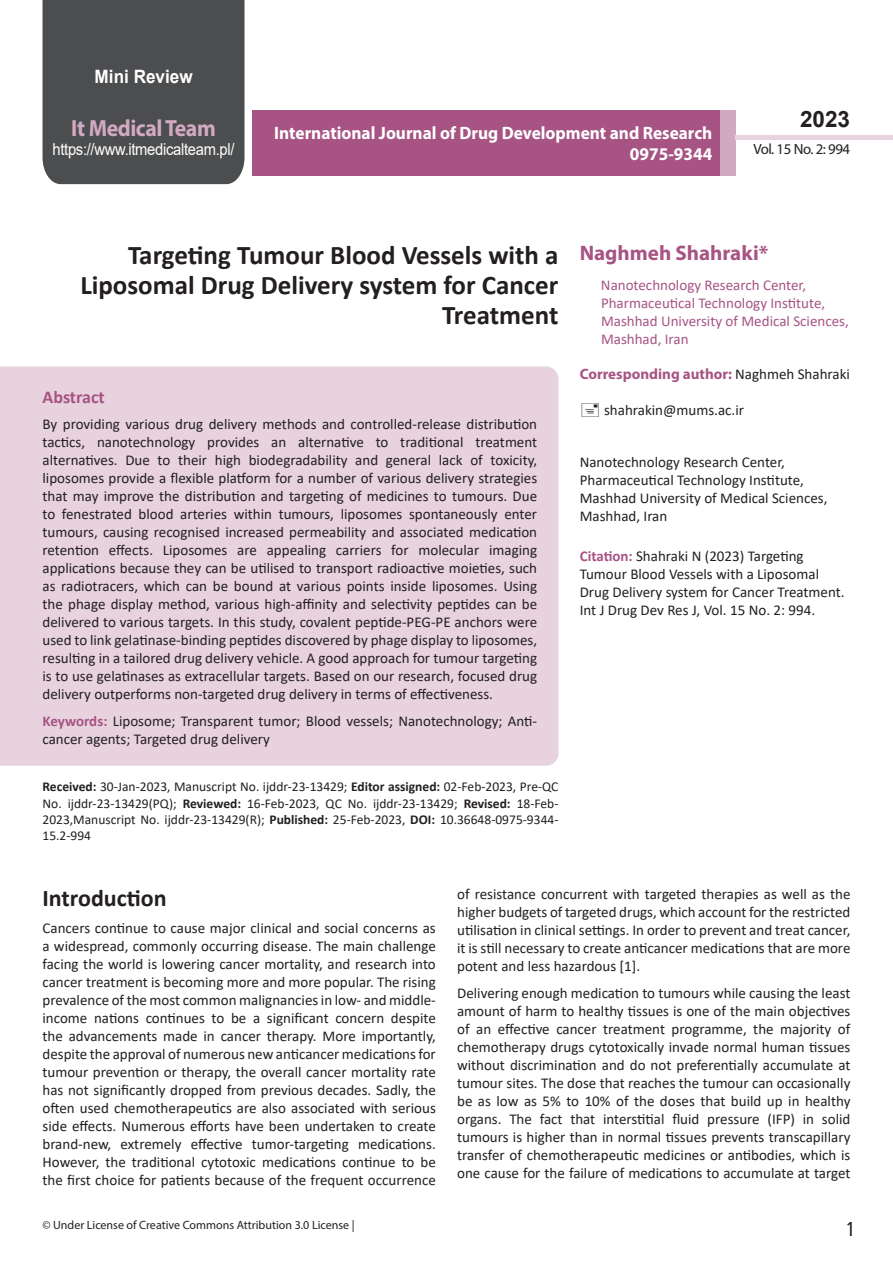
<style>
.page{position:relative;width:893px;height:1263px;background:#fff}
.page>*{position:absolute;margin:0;border:0;box-sizing:border-box;transform-origin:0 0}
.t1{font:700 27px/29.7px "Calibri";color:#231f20;text-align:right}
.t2{font:25.5px "Tunga";color:#231f20}
.side-heading{font:700 24px "Calibri";color:#231f20}
.t3{font:700 23.4px "Myriad Pro";letter-spacing:-.02em;color:#d1a9c1;scale:.93 1}
.t4{font:700 22.5px "Arial";color:#231f20}
.Normal__Web{font:700 21px "Myriad Pro";color:#a75484}
.t5{font:700 18.45px "Arial";color:#fff;scale:.93 1}
.t6{font:700 18px/21.6px "Myriad Pro";color:#fff;text-align:right;scale:.96 1}
.t7{font:700 18px "Calibri";color:#a75484}
.t8{font:16.5px "Arial";letter-spacing:-.02em;color:#fff;scale:.89 1}
.body_text{font:15px/18px "Calibri";color:#231f20;text-align:justify}
.endnote_text{font:15px/18px "Calibri";color:#231f20}
.endnote_text-2{font:15px/18px "Calibri";color:#a75484}
.endnote_text-3{font:700 15px "Myriad Pro";color:#a75484}
.t9{font:14.85px "Myriad Pro";letter-spacing:-.03em;color:#231f20}
.No_Spacing{font:13.5px/16.2px "Calibri";color:#231f20;text-align:justify}
.t10{font:12px "Myriad Pro";color:#231f20}
.s1{font-family:"Calibri";font-weight:400;color:#231f20}
.s2{font-weight:700;color:#a75484}
.s3{font-weight:700}
</style>
<div class="page">
<div style="left:43px;top:0;width:201px;height:184px;background:#4c4d4f"></div>
<div style="left:252px;top:110px;width:469px;height:66px;background:#a75484"></div>
<div style="left:720px;top:110px;width:16px;height:66px;background:#d1a9c1"></div>
<div style="left:736px;top:135px;width:157px;height:5px;background:#e7d2de"></div>
<div style="left:0;top:366px;width:558px;height:400px;background:#e7d2de"></div>
<p class="t5" style="left:95px;top:63px;width:107px">Mini Review</p>
<h3 class="t3" style="left:71px;top:113px;width:157px">It Medical Team</h3>
<p class="t8" style="left:52px;top:138px;width:206px">https://www.itmedicalteam.pl/</p>
<p class="t6" style="left:274px;top:121px;width:458px">International Journal of Drug Development and Research<br>0975-9344</p>
<h3 class="t4" style="left:800px;top:104px;width:52px">2023</h3>
<p class="t9" style="left:753px;top:140px;width:98px">Vol. 15 No. 2: 994</p>
<p class="t1" style="left:80px;top:240px;width:480px">Targeting Tumour Blood Vessels with a<br>Liposomal Drug Delivery system for Cancer<br>Treatment</p>
<p class="Normal__Web" style="left:580px;top:239px;width:190px">Naghmeh Shahraki*</p>
<p class="endnote_text-2" style="left:601px;top:276px;width:249px">Nanotechnology Research Center,<br>Pharmaceutical Technology Institute,<br>Mashhad University of Medical Sciences,<br>Mashhad, Iran</p>
<p class="endnote_text-3" style="left:580px;top:365px;width:272px">Corresponding author: <span class="s1">Naghmeh Shahraki</span></p>
<p class="endnote_text" style="left:604px;top:401px;width:141px">shahrakin@mums.ac.ir</p>
<p class="t7" style="left:43px;top:384px;width:64px">Abstract</p>
<p class="body_text" style="left:43px;top:415px;width:496px">By providing various drug delivery methods and controlled-release distribution tactics, nanotechnology provides an alternative to traditional treatment alternatives. Due to their high biodegradability and general lack of toxicity, liposomes provide a flexible platform for a number of various delivery strategies that may improve the distribution and targeting of medicines to tumours. Due to fenestrated blood arteries within tumours, liposomes spontaneously enter tumours, causing recognised increased permeability and associated medication retention effects. Liposomes are appealing carriers for molecular imaging applications because they can be utilised to transport radioactive moieties, such as radiotracers, which can be bound at various points inside liposomes. Using the phage display method, various high-affinity and selectivity peptides can be delivered to various targets. In this study, covalent peptide-PEG-PE anchors were used to link gelatinase-binding peptides discovered by phage display to liposomes, resulting in a tailored drug delivery vehicle. A good approach for tumour targeting is to use gelatinases as extracellular targets. Based on our research, focused drug delivery outperforms non-targeted drug delivery in terms of effectiveness.</p>
<p class="body_text" style="left:43px;top:711px;width:496px"><span class="s2">Keywords:</span> Liposome; Transparent tumor; Blood vessels; Nanotechnology; Anti&shy;cancer agents; Targeted drug delivery</p>
<p class="No_Spacing" style="left:43px;top:778px;width:517px"><span class="s3">Received:</span> 30-Jan-2023, Manuscript No. ijddr-23-13429; <span class="s3">Editor assigned:</span> 02-Feb-2023, Pre-QC No. ijddr-23-13429(PQ); <span class="s3">Reviewed:</span> 16-Feb-2023, QC No. ijddr-23-13429; <span class="s3">Revised:</span> 18-Feb-2023,Manuscript No. ijddr-23-13429(R); <span class="s3">Published:</span> 25-Feb-2023, <span class="s3">DOI:</span> 10.36648-0975-9344- 15.2-994</p>
<p class="endnote_text" style="left:580px;top:453px;width:249px">Nanotechnology Research Center,<br>Pharmaceutical Technology Institute,<br>Mashhad University of Medical Sciences,<br>Mashhad, Iran</p>
<p class="endnote_text" style="left:580px;top:546px;width:266px"><span class="s2">Citation:</span> Shahraki N (2023) Targeting Tumour Blood Vessels with a Liposomal Drug Delivery system for Cancer Treatment.<br>Int J Drug Dev Res J, Vol. 15 No. 2: 994.</p>
<p class="side-heading" style="left:43px;top:881px;width:126px">Introduction</p>
<p class="body_text" style="left:43px;top:918px;width:395px">Cancers continue to cause major clinical and social concerns as a widespread, commonly occurring disease. The main challenge facing the world is lowering cancer mortality, and research into cancer treatment is becoming more and more popular. The rising prevalence of the most common malignancies in low- and middle&shy;income nations continues to be a significant concern despite the advancements made in cancer therapy. More importantly, despite the approval of numerous new anticancer medications for tumour prevention or therapy, the overall cancer mortality rate has not significantly dropped from previous decades. Sadly, the often used chemotherapeutics are also associated with serious side effects. Numerous efforts have been undertaken to create brand-new, extremely effective tumor-targeting medications.<br>However, the traditional cytotoxic medications continue to be the first choice for patients because of the frequent occurrence</p>
<p class="t10" style="left:43px;top:1218px;width:314px">© Under License of Creative Commons Attribution 3.0 License |</p>
<p class="body_text" style="left:457px;top:885px;width:395px">of resistance concurrent with targeted therapies as well as the higher budgets of targeted drugs, which account for the restricted utilisation in clinical settings. In order to prevent and treat cancer, it is still necessary to create anticancer medications that are more potent and less hazardous [1].</p>
<p class="body_text" style="left:457px;top:983px;width:395px">Delivering enough medication to tumours while causing the least amount of harm to healthy tissues is one of the main objectives of an effective cancer treatment programme, the majority of chemotherapy drugs cytotoxically invade normal human tissues without discrimination and do not preferentially accumulate at tumour sites. The dose that reaches the tumour can occasionally be as low as 5% to 10% of the doses that build up in healthy organs. The fact that interstitial fluid pressure (IFP) in solid tumours is higher than in normal tissues prevents transcapillary transfer of chemotherapeutic medicines or antibodies, which is one cause for the failure of medications to accumulate at target</p>
<h2 class="t2" style="left:847px;top:1212px;width:9px">1</h2>
</div>
